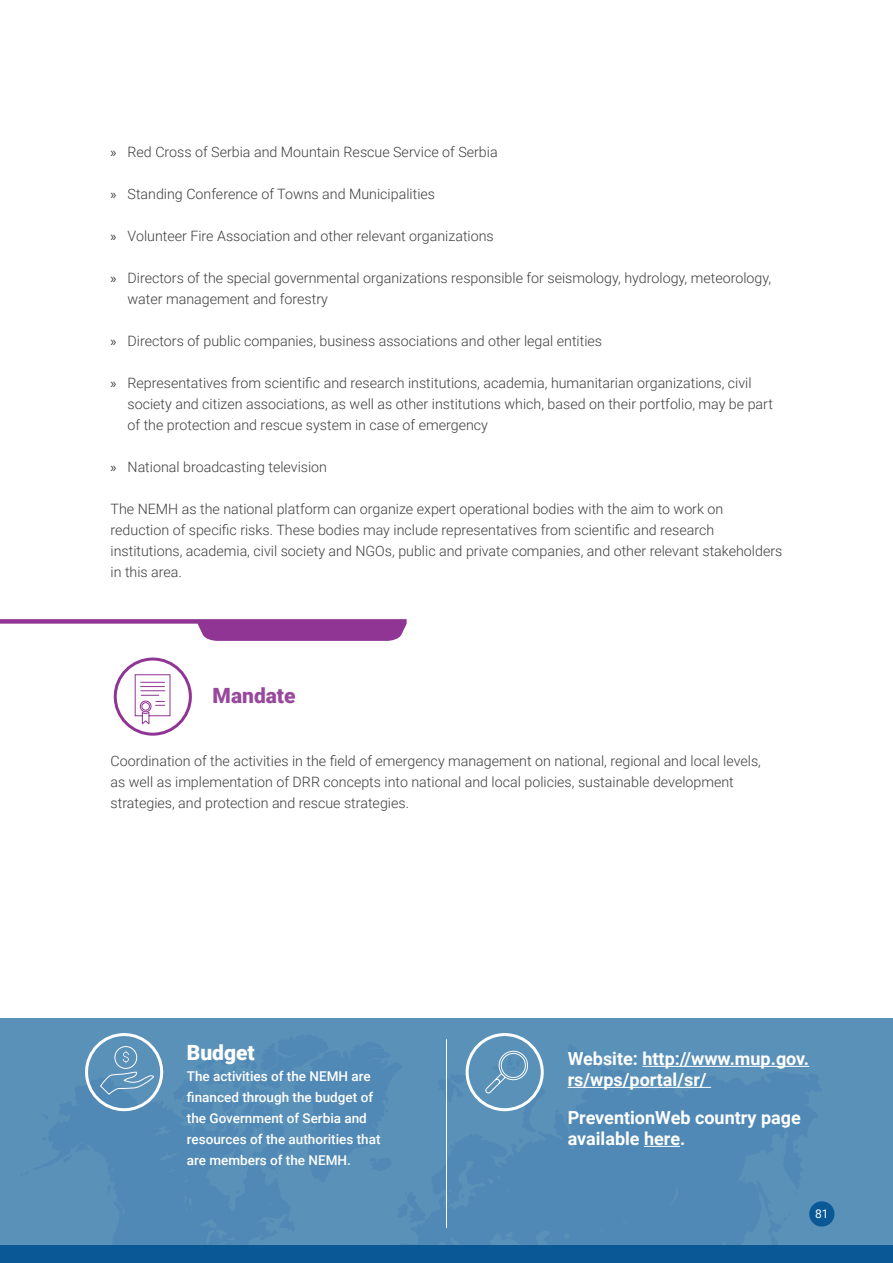
<style>
.page{position:relative;width:893px;height:1263px;background:#fff}
.page>*{position:absolute;margin:0;border:0;box-sizing:border-box;transform-origin:0 0}
.Heading_case_study_mandate{font:900 21px "Roboto";color:#98499c}
.Heading_Case_Study_Normal{font:900 21px "Roboto";color:#fff}
.Body_Text_INDENTED{font:700 18px/21px "Roboto";color:#fff}
.Structure_body_text{font:300 14.25px/21px "Roboto";color:#3e3e3f}
.Body_Text_INDENTED-2{font:300 14.25px/21px "Roboto";color:#3e3e3f}
.Heading_Case_Study_Normal-2{font:500 13.5px/21px "Roboto";color:#fff}
.t1{font:12px "Roboto";color:#fff}
.s1{font-family:"Myriad Pro";font-weight:400}
</style>
<div class="page">
<div style="left:114px;top:657px;width:78px;height:79px;border:3px solid #903594;border-radius:50%"></div>
<svg style="left:134px;top:674px;width:37px;height:51px"></svg>
<svg style="left:0;top:619px;width:407px;height:22px"></svg>
<div style="left:0;top:1018px;width:893px;height:228px;background:#5a91b9"></div>
<svg style="left:377px;top:1066px;width:445px;height:180px;fill:#5089b5"></svg>
<svg style="left:33px;top:1078px;width:300px;height:168px;fill:#5089b5"></svg>
<svg style="left:43px;top:1114px;width:6px;height:6px"></svg>
<svg style="left:42px;top:1137px;width:4px;height:3px"></svg>
<svg style="left:795px;top:1145px;width:3px;height:4px"></svg>
<svg style="left:266px;top:1214px;width:30px;height:20px"></svg>
<svg style="left:63px;top:1155px;width:9px;height:8px"></svg>
<svg style="left:568px;top:1066px;width:43px;height:2px"></svg>
<svg style="left:794px;top:1191px;width:3px;height:4px"></svg>
<svg style="left:752px;top:1213px;width:38px;height:33px"></svg>
<svg style="left:667px;top:1065px;width:33px;height:10px"></svg>
<svg style="left:397px;top:1190px;width:29px;height:33px"></svg>
<svg style="left:460px;top:1136px;width:7px;height:4px"></svg>
<svg style="left:438px;top:1072px;width:29px;height:31px"></svg>
<svg style="left:590px;top:1075px;width:6px;height:4px"></svg>
<svg style="left:86px;top:1148px;width:5px;height:3px"></svg>
<svg style="left:107px;top:1181px;width:10px;height:16px"></svg>
<svg style="left:631px;top:1083px;width:6px;height:7px"></svg>
<svg style="left:173px;top:1066px;width:230px;height:116px"></svg>
<svg style="left:564px;top:1089px;width:17px;height:24px"></svg>
<svg style="left:462px;top:1184px;width:10px;height:14px"></svg>
<hr style="left:642px;top:1066px;width:167px;height:1px;background:#fff">
<hr style="left:568px;top:1087px;width:143px;height:1px;background:#fff">
<hr style="left:644px;top:1146px;width:36px;height:1px;background:#fff">
<div style="left:466px;top:1033px;width:78px;height:78px;border:3px solid #fff;border-radius:50%"></div>
<svg style="left:484px;top:1050px;width:61px;height:93px"></svg>
<div style="left:501px;top:1053px;width:25px;height:25px;border:1px solid #fff;border-radius:50%"></div>
<svg style="left:100px;top:1071px;width:55px;height:29px"></svg>
<div style="left:85px;top:1033px;width:78px;height:78px;border:3px solid #fff;border-radius:50%"></div>
<div style="left:115px;top:1046px;width:22px;height:23px;border:1px solid #fff;border-radius:50%"></div>
<svg style="left:123px;top:1051px;width:6px;height:12px"></svg>
<hr style="left:446px;top:1039px;width:1px;height:189px;background:#fff">
<div style="left:0;top:1246px;width:893px;height:17px;background:#0b5897"></div>
<hr style="left:892px;top:262px;width:1px;height:231px;background:#d1e2ec">
<hr style="left:892px;top:0;width:1px;height:262px;background:#0b5897">
<div style="left:809px;top:1201px;width:25px;height:25px;background:#0b5897;border-radius:50%"></div>
<p class="Structure_body_text" style="left:111px;top:141px;width:389px"><span class="s1">»</span> Red Cross of Serbia and Mountain Rescue Service of Serbia</p>
<p class="Structure_body_text" style="left:111px;top:183px;width:326px"><span class="s1">»</span> Standing Conference of Towns and Municipalities</p>
<p class="Structure_body_text" style="left:111px;top:225px;width:385px"><span class="s1">»</span> Volunteer Fire Association and other relevant organizations</p>
<p class="Structure_body_text" style="left:128px;top:267px;width:645px;text-indent:-17px"><span class="s1">»</span> Directors of the special governmental organizations responsible for seismology, hydrology, meteorology, water management and forestry</p>
<p class="Structure_body_text" style="left:111px;top:330px;width:493px"><span class="s1">»</span> Directors of public companies, business associations and other legal entities</p>
<p class="Structure_body_text" style="left:128px;top:372px;width:647px;text-indent:-17px"><span class="s1">»</span> Representatives from scientific and research institutions, academia, humanitarian organizations, civil society and citizen associations, as well as other institutions which, based on their portfolio, may be part of the protection and rescue system in case of emergency</p>
<p class="Structure_body_text" style="left:111px;top:456px;width:218px"><span class="s1">»</span> National broadcasting television</p>
<p class="Structure_body_text" style="left:111px;top:498px;width:673px">The NEMH as the national platform can organize expert operational bodies with the aim to work on reduction of specific risks. These bodies may include representatives from scientific and research institutions, academia, civil society and NGOs, public and private companies, and other relevant stakeholders in this area.</p>
<p class="Heading_case_study_mandate" style="left:213px;top:681px;width:84px">Mandate</p>
<p class="Body_Text_INDENTED-2" style="left:111px;top:750px;width:652px">Coordination of the activities in the field of emergency management on national, regional and local levels, as well as implementation of DRR concepts into national and local policies, sustainable development strategies, and protection and rescue strategies.</p>
<p class="Heading_Case_Study_Normal" style="left:187px;top:1038px;width:69px">Budget</p>
<p class="Heading_Case_Study_Normal-2" style="left:187px;top:1065px;width:195px">The activities of the NEMH are financed through the budget of the Government of Serbia and resources of the authorities that are members of the NEMH.</p>
<p class="Body_Text_INDENTED" style="left:568px;top:1047px;width:243px">Website: http://www.mup.gov. rs/wps/portal/sr/</p>
<p class="Body_Text_INDENTED" style="left:568px;top:1106px;width:235px">PreventionWeb country page available here.</p>
<p class="t1" style="left:815px;top:1206px;width:15px">81</p>
</div>
